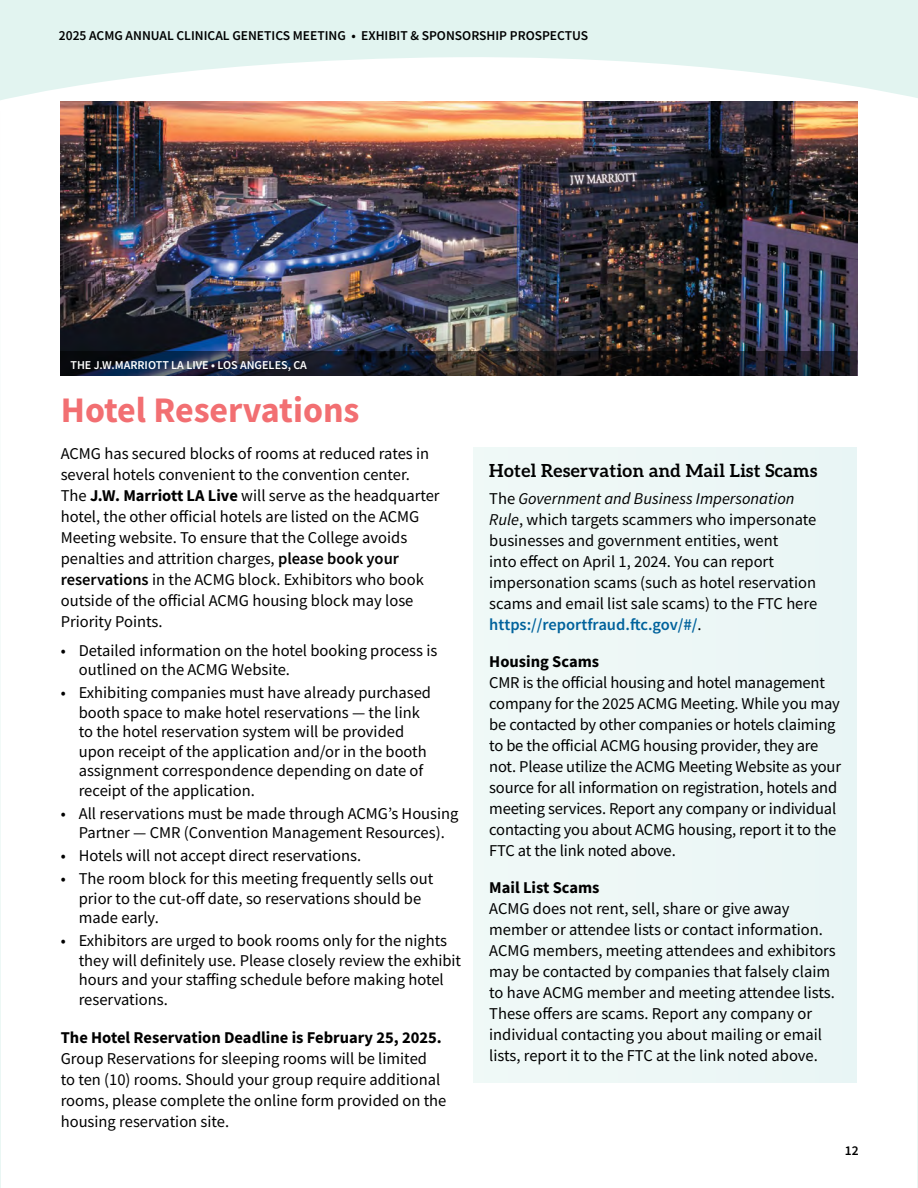
<style>
.page{position:relative;width:918px;height:1188px;background:#e2f4f0}
.page>*{position:absolute;margin:0;border:0;box-sizing:border-box;transform-origin:0 0}
.t1{font:700 36px "Source Sans Pro";color:#f26f72}
.t2{font:700 18px "Aleo";letter-spacing:.02em;color:#000}
.Body_Copy__11_pts{font:16.5px/21px "Source Sans Pro";color:#000}
.body_copy_after_bullets{font:16.5px/21px "Source Sans Pro";color:#000}
.t3{font:700 16.5px "Source Sans Pro";color:#000}
.t4{font:600 13.5px "Source Sans Pro";color:#000}
.t5{font:600 13.5px "Source Sans Pro";color:#000}
.Body_Copy__11_pts-2{font:600 12px "Source Sans Pro";color:#fff}
.s1{font-weight:700}
.s2{font-weight:600}
.s3{font-style:italic}
.s4{font-weight:600;color:#00629c}
</style>
<div class="page">
<div style="left:0;top:57px;width:918px;height:1131px;background:#fff"></div>
<div style="left:473px;top:447px;width:383px;height:635px;background:#edf7f6"></div>
<img style="left:61px;top:101px;width:796px;height:250px">
<svg style="left:61px;top:351px;width:796px;height:25px;background:#1a1c26"></svg>
<p class="t4" style="left:59px;top:27px;width:531px">2025 ACMG ANNUAL CLINICAL GENETICS MEETING • EXHIBIT &amp; SPONSORSHIP PROSPECTUS</p>
<p class="Body_Copy__11_pts-2" style="left:70px;top:357px;width:238px">THE J.W.MARRIOTT LA LIVE • LOS ANGELES, CA</p>
<h1 class="t1" style="left:61px;top:386px;width:300px">Hotel Reservations</h1>
<p class="Body_Copy__11_pts" style="left:61px;top:443px;width:380px">ACMG has secured blocks of rooms at reduced rates in several hotels convenient to the convention center.<br>The <span class="s1">J.W. Marriott LA Live</span> will serve as the headquarter hotel, the other official hotels are listed on the ACMG Meeting website. To ensure that the College avoids penalties and attrition charges, <span class="s2">please book your reservations</span> in the ACMG block. Exhibitors who book outside of the official ACMG housing block may lose Priority Points.</p>
<p class="Body_Copy__11_pts" style="left:79px;top:640px;width:360px;line-height:19.5px;text-indent:-18px">• Detailed information on the hotel booking process is outlined on the ACMG Website.</p>
<p class="Body_Copy__11_pts" style="left:79px;top:683px;width:354px;line-height:19.5px;text-indent:-18px">• Exhibiting companies must have already purchased booth space to make hotel reservations — the link to the hotel reservation system will be provided upon receipt of the application and/or in the booth assignment correspondence depending on date of receipt of the application.</p>
<p class="Body_Copy__11_pts" style="left:61px;top:803px;width:399px;line-height:19.5px;text-align:center">• All reservations must be made through ACMG’s Housing<br>Partner — CMR (Convention Management Resources).</p>
<p class="Body_Copy__11_pts" style="left:61px;top:845px;width:302px">• Hotels will not accept direct reservations.</p>
<p class="Body_Copy__11_pts" style="left:79px;top:869px;width:356px;line-height:19.5px;text-indent:-18px">• The room block for this meeting frequently sells out prior to the cut-off date, so reservations should be made early.</p>
<p class="Body_Copy__11_pts" style="left:79px;top:931px;width:384px;line-height:19.5px;text-indent:-18px">• Exhibitors are urged to book rooms only for the nights they will definitely use. Please closely review the exhibit hours and your staffing schedule before making hotel reservations.</p>
<p class="body_copy_after_bullets" style="left:61px;top:1027px;width:387px"><span class="s1">The Hotel Reservation Deadline is February 25, 2025.<br></span>Group Reservations for sleeping rooms will be limited<br>to ten (10) rooms. Should your group require additional rooms, please complete the online form provided on the housing reservation site.</p>
<h3 class="t2" style="left:489px;top:460px;width:330px">Hotel Reservation and Mail List Scams</h3>
<p class="Body_Copy__11_pts" style="left:489px;top:488px;width:329px">The <span class="s3">Government and Business Impersonation Rule</span>, which targets scammers who impersonate businesses and government entities, went<br>into effect on April 1, 2024. You can report impersonation scams (such as hotel reservation scams and email list sale scams) to the FTC here <span class="s4">https://reportfraud.ftc.gov/#/</span>.</p>
<h4 class="t3" style="left:489px;top:650px;width:111px">Housing Scams</h4>
<p class="Body_Copy__11_pts" style="left:489px;top:672px;width:353px">CMR is the official housing and hotel management company for the 2025 ACMG Meeting. While you may be contacted by other companies or hotels claiming to be the official ACMG housing provider, they are not. Please utilize the ACMG Meeting Website as your source for all information on registration, hotels and meeting services. Report any company or individual contacting you about ACMG housing, report it to the FTC at the link noted above.</p>
<h4 class="t3" style="left:489px;top:876px;width:112px">Mail List Scams</h4>
<p class="Body_Copy__11_pts" style="left:489px;top:898px;width:348px">ACMG does not rent, sell, share or give away member or attendee lists or contact information.<br>ACMG members, meeting attendees and exhibitors may be contacted by companies that falsely claim to have ACMG member and meeting attendee lists.<br>These offers are scams. Report any company or individual contacting you about mailing or email lists, report it to the FTC at the link noted above.</p>
<p class="t5" style="left:845px;top:1142px;width:15px">12</p>
</div>
